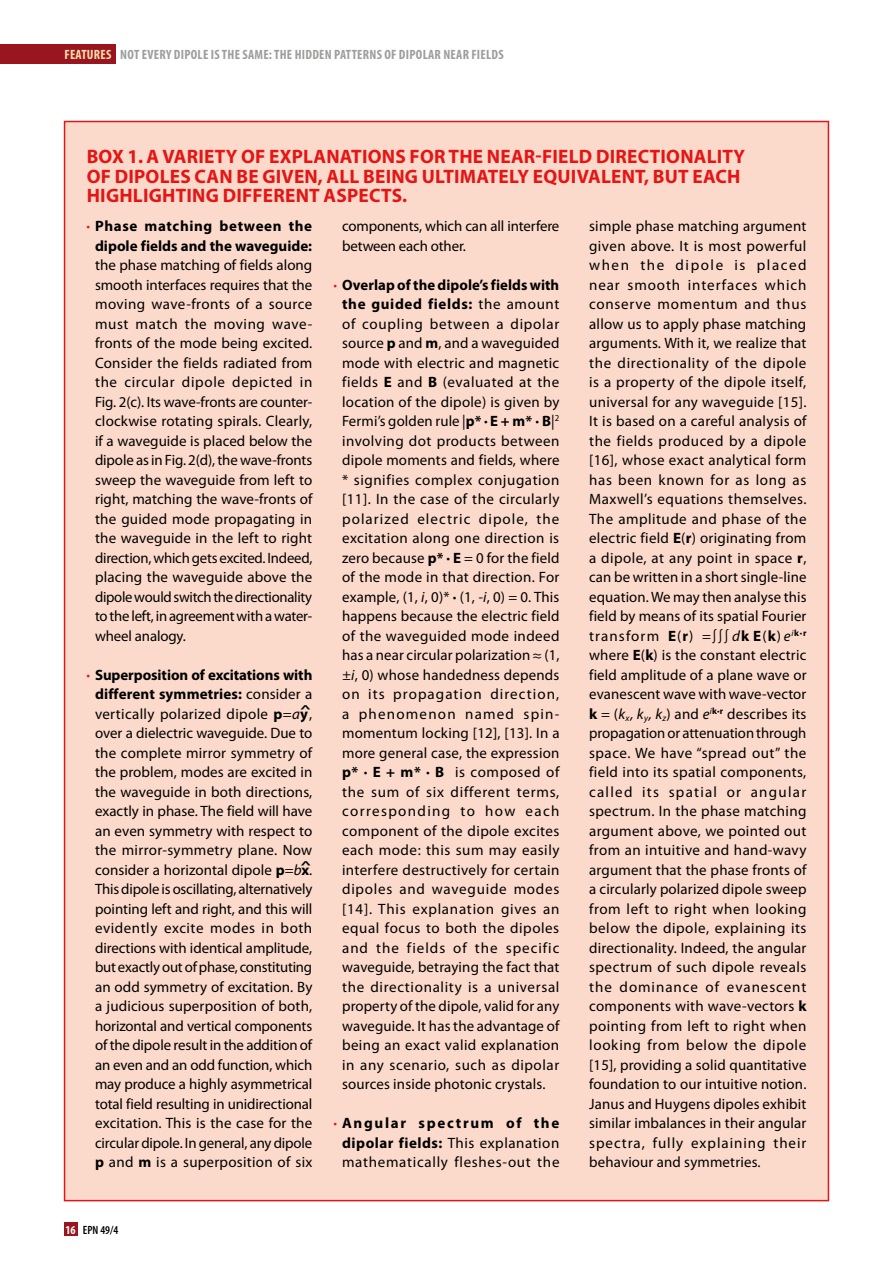
<style>
.page{position:relative;width:893px;height:1263px;background:#fff}
.page>*{position:absolute;margin:0;border:0;box-sizing:border-box;transform-origin:0 0}
.t1{font:700 19.5px/19.5px "Myriad Pro";letter-spacing:.01em;color:#e41515}
.t2{font:15px/19.5px "Myriad Pro";letter-spacing:.02em;color:#000;text-align:justify}
.t3{font:700 15px/19.5px "Myriad Pro";color:#000;text-align:center}
.t4{font:15px/19.5px "Myriad Pro";letter-spacing:.045em;color:#000;text-align:center}
.t5{font:15px/19.5px "Myriad Pro";letter-spacing:-.01em;color:#000}
.t6{font:700 condensed 13.5px "Myriad Pro";color:#9d9d9c}
.t7{font:700 condensed 13.5px "Myriad Pro";letter-spacing:.02em;color:#fedea9}
.t8{font:600 condensed 12px "Myriad Pro";color:#000}
.t9{font:700 condensed 12px "Myriad Pro";color:#fff}
.t10{font:900 9px "Myriad Pro";color:#000;scale:2 1}
.s1{color:#9d9d9c}
.s2{font-weight:300;color:#e41515}
.s3{font-weight:400}
.s4{font-weight:400;font-style:italic}
.s5{font-weight:700}
.s6{font-weight:300}
.s7{font-style:italic}
</style>
<div class="page">
<div style="left:0;top:45px;width:116px;height:19px;background:#991620"></div>
<div style="left:64px;top:1222px;width:13px;height:14px;background:#991620"></div>
<div style="left:65px;top:121px;width:763px;height:1079px;background:#fcdacb"></div>
<p class="t7" style="left:64px;top:47px;width:85px">FEATURES <span class="s1">NOT EVERY</span></p>
<p class="t6" style="left:174px;top:47px;width:7px">DIPOLE</p>
<p class="t6" style="left:211px;top:47px;width:40px">ISTHESAME</p>
<p class="t6" style="left:269px;top:47px;width:33px">:THE HIDDEN</p>
<p class="t6" style="left:334px;top:47px;width:7px">PATTERNS</p>
<p class="t6" style="left:384px;top:47px;width:22px">OF DIPOLAR</p>
<p class="t6" style="left:443px;top:47px;width:8px">NEAR</p>
<p class="t6" style="left:471px;top:47px;width:7px">FIELDS</p>
<h1 class="t1" style="left:87px;top:147px;width:660px">BOX 1. A VARIETY OF EXPLANATIONS FOR THE NEAR-FIELD DIRECTIONALITY<br>OF DIPOLES CAN BE GIVEN, ALL BEING ULTIMATELY EQUIVALENT, BUT EACH<br>HIGHLIGHTING DIFFERENT ASPECTS.</h1>
<p class="t3" style="left:87px;top:217px;width:227px"><span class="s2">•</span> Phase matching between the dipole fields and the waveguide:</p>
<p class="t2" style="left:95px;top:256px;width:219px">the phase matching of fields along smooth interfaces requires that the moving wave-fronts of a source must match the moving wave&shy;fronts of the mode being excited.<br>Consider the fields radiated from the circular dipole depicted in Fig. 2(c). Its wave-fronts are counter&shy;clockwise rotating spirals. Clearly, if a waveguide is placed below the dipole as in Fig. 2(d), the wave-fronts sweep the waveguide from left to right, matching the wave-fronts of the guided mode propagating in the waveguide in the left to right direction, which gets excited. Indeed, placing the waveguide above the dipole would switch the directionality to the left, in agreement with a water&shy;wheel analogy.</p>
<p class="t3" style="left:87px;top:665px;width:227px"><span class="s2">•</span> Superposition of excitations with different symmetries: <span class="s3">consider a vertically polarized dipole</span> p<span class="s3">=</span><span class="s4">a</span>y<span class="s3">,</span></p>
<p class="t5" style="left:342px;top:217px;width:219px">components, which can all interfere between each other.</p>
<p class="t2" style="left:334px;top:275px;width:227px;text-align:center"><span class="s2">•</span> <span class="s5">Overlap of the dipole’s fields with the guided fields:</span> the amount of coupling between a dipolar source <span class="s5">p</span> and <span class="s5">m</span>, and a waveguided mode with electric and magnetic fields <span class="s5">E</span> and <span class="s5">B</span> (evaluated at the location of the dipole) is given by<br>Fermi’s golden rule |<span class="s5">p*</span> <span class="s6">•</span> <span class="s5">E + m*</span> <span class="s6">•</span> <span class="s5">B</span>|<sup>2 </sup>involving dot products between dipole moments and fields, where * signifies complex conjugation [11]. In the case of the circularly polarized electric dipole, the excitation along one direction is zero because <span class="s5">p*</span> <span class="s6">•</span> <span class="s5">E</span> = 0 for the field of the mode in that direction. For example, (1, <span class="s7">i</span>, 0)* <span class="s6">•</span> (1, <span class="s7">-i</span>, 0) = 0. This happens because the electric field of the waveguided mode indeed has a near circular polarization ≈ (1, <span class="s7">±i</span>, 0) whose handedness depends on its propagation direction, a phenomenon named spin&shy;momentum locking [12], [13]. In a more general case, the expression <span class="s5">p*</span> <span class="s6">•</span> <span class="s5">E + m*</span> <span class="s6">•</span> <span class="s5">B</span> is composed of the sum of six different terms, corresponding to how each component of the dipole excites each mode: this sum may easily interfere destructively for certain dipoles and waveguide modes [14]. This explanation gives an equal focus to both the dipoles and the fields of the specific waveguide, betraying the fact that the directionality is a universal property of the dipole, valid for any waveguide. It has the advantage of being an exact valid explanation in any scenario, such as dipolar sources inside photonic crystals.</p>
<p class="t4" style="left:334px;top:1114px;width:227px"><span class="s2">•</span> <span class="s5">Angular spectrum of the dipolar fields:</span> This explanation mathematically fleshes-out the</p>
<p class="t2" style="left:589px;top:217px;width:219px">simple phase matching argument given above. It is most powerful when the dipole is placed near smooth interfaces which conserve momentum and thus allow us to apply phase matching arguments. With it, we realize that the directionality of the dipole is a property of the dipole itself, universal for any waveguide [15].<br>It is based on a careful analysis of the fields produced by a dipole [16], whose exact analytical form has been known for as long as Maxwell’s equations themselves.<br>The amplitude and phase of the electric field <span class="s5">E</span>(<span class="s5">r</span>) originating from a dipole, at any point in space <span class="s5">r</span>, can be written in a short single-line equation. We may then analyse this field by means of its spatial Fourier transform <span class="s5">E</span>(<span class="s5">r</span>) =∫∫∫ <span class="s7">d</span><span class="s5">k E</span>(<span class="s5">k</span>)<span class="s7">e</span><sup>i</sup><sup>k</sup><sup>•</sup><sup>r </sup>where <span class="s5">E</span>(<span class="s5">k</span>) is the constant electric field amplitude of a plane wave or evanescent wave with wave-vector <span class="s5">k</span> = (<span class="s7">k</span><sub>x</sub><span class="s7">, k</span><sub>y</sub><span class="s7">, k</span><sub>z</sub>) and <span class="s7">e</span><sup>i</sup><sup>k</sup><sup>•</sup><sup>r</sup> describes its propagation or attenuation through space. We have “spread out” the field into its spatial components, called its spatial or angular spectrum. In the phase matching argument above, we pointed out from an intuitive and hand-wavy argument that the phase fronts of a circularly polarized dipole sweep from left to right when looking below the dipole, explaining its directionality. Indeed, the angular spectrum of such dipole reveals the dominance of evanescent components with wave-vectors <span class="s5">k </span>pointing from left to right when looking from below the dipole [15], providing a solid quantitative foundation to our intuitive notion.<br>Janus and Huygens dipoles exhibit similar imbalances in their angular spectra, fully explaining their behaviour and symmetries.</p>
<p class="t10" style="left:300px;top:703px;width:7px">^</p>
<p class="t2" style="left:95px;top:724px;width:219px">over a dielectric waveguide. Due to the complete mirror symmetry of the problem, modes are excited in the waveguide in both directions, exactly in phase. The field will have an even symmetry with respect to the mirror-symmetry plane. Now consider a horizontal dipole <span class="s5">p</span>=<span class="s7">b</span><span class="s5">x</span>.</p>
<p class="t10" style="left:300px;top:859px;width:7px">^</p>
<p class="t2" style="left:95px;top:880px;width:219px">This dipole is oscillating, alternatively pointing left and right, and this will evidently excite modes in both directions with identical amplitude, but exactly out of phase, constituting an odd symmetry of excitation. By a judicious superposition of both, horizontal and vertical components of the dipole result in the addition of an even and an odd function, which may produce a highly asymmetrical total field resulting in unidirectional excitation. This is the case for the circular dipole. In general, any dipole <span class="s5">p</span> and <span class="s5">m</span> is a superposition of six</p>
<p class="t9" style="left:65px;top:1223px;width:12px">16</p>
<p class="t8" style="left:83px;top:1223px;width:37px">EPN 49/4</p>
</div>
